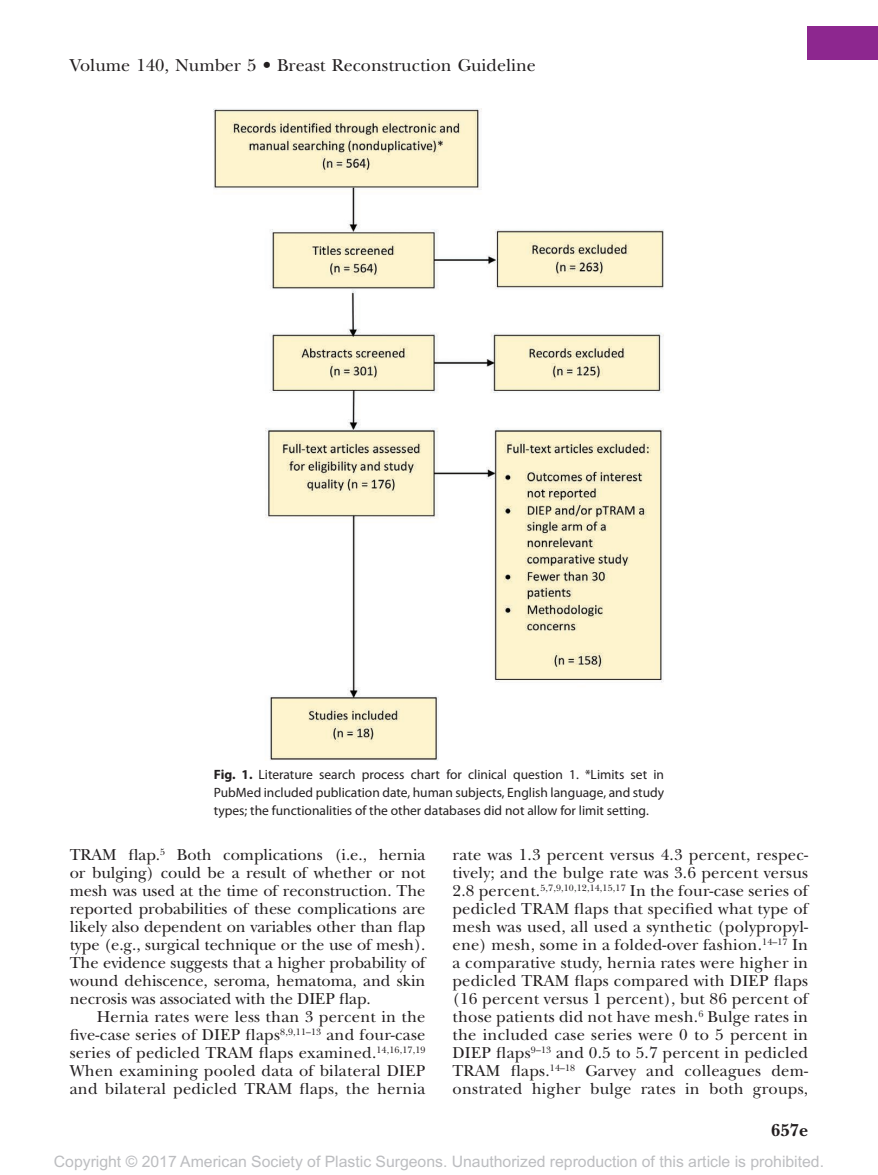
<style>
.page{position:relative;width:878px;height:1175px;background:#fff}
.page>*{position:absolute;margin:0;border:0;box-sizing:border-box;transform-origin:0 0}
.t1{font:18px "New Baskerville";color:#231f20}
.t2{font:700 18px "New Baskerville";color:#231f20}
.t3{font:16.5px/18px "New Baskerville";letter-spacing:.015em;color:#231f20;text-align:justify}
.t4{font:15.75px "Arial MT Std";color:#bcbdc0}
.t5{font:13.5px/18px "Myriad Pro";color:#231f20;text-align:justify}
.s1{font-weight:700}
</style>
<div class="page">
<div style="left:807px;top:26px;width:71px;height:33px;background:#8d278f"></div>
<img style="left:214px;top:108px;width:450px;height:653px">
<p class="t1" style="left:70px;top:54px;width:467px">Volume 140, Number 5 • Breast Reconstruction Guideline</p>
<p class="t5" style="left:214px;top:765px;width:452px"><span class="s1">Fig. 1.</span> Literature search process chart for clinical question 1. *Limits set in PubMed included publication date, human subjects, English language, and study types; the functionalities of the other databases did not allow for limit setting.</p>
<p class="t3" style="left:70px;top:845px;width:357px">TRAM flap.<sup>5</sup> Both complications (i.e., hernia or bulging) could be a result of whether or not mesh was used at the time of reconstruction. The reported probabilities of these complications are likely also dependent on variables other than flap type (e.g., surgical technique or the use of mesh).<br>The evidence suggests that a higher probability of wound dehiscence, seroma, hematoma, and skin necrosis was associated with the DIEP flap.</p>
<p class="t3" style="left:70px;top:1007px;width:357px;text-indent:27px">Hernia rates were less than 3 percent in the five-case series of DIEP flaps<sup>8,9,11–13</sup> and four-case series of pedicled TRAM flaps examined.<sup>14,16,17,19<br></sup>When examining pooled data of bilateral DIEP and bilateral pedicled TRAM flaps, the hernia</p>
<p class="t3" style="left:452px;top:845px;width:357px">rate was 1.3 percent versus 4.3 percent, respec&shy;tively; and the bulge rate was 3.6 percent versus 2.8 percent.<sup>5,7,9,10,12,14,15,17</sup> In the four-case series of pedicled TRAM flaps that specified what type of mesh was used, all used a synthetic (polypropyl&shy;ene) mesh, some in a folded-over fashion.<sup>14–17</sup> In a comparative study, hernia rates were higher in pedicled TRAM flaps compared with DIEP flaps (16 percent versus 1 percent), but 86 percent of those patients did not have mesh.<sup>6</sup> Bulge rates in the included case series were 0 to 5 percent in DIEP flaps<sup>9–13</sup> and 0.5 to 5.7 percent in pedicled TRAM flaps.<sup>14–18</sup> Garvey and colleagues dem&shy;onstrated higher bulge rates in both groups,</p>
<p class="t2" style="left:771px;top:1119px;width:39px">657e</p>
<p class="t4" style="left:54px;top:1152px;width:771px">Copyright © 2017 American Society of Plastic Surgeons. Unauthorized reproduction of this article is prohibited.</p>
</div>
